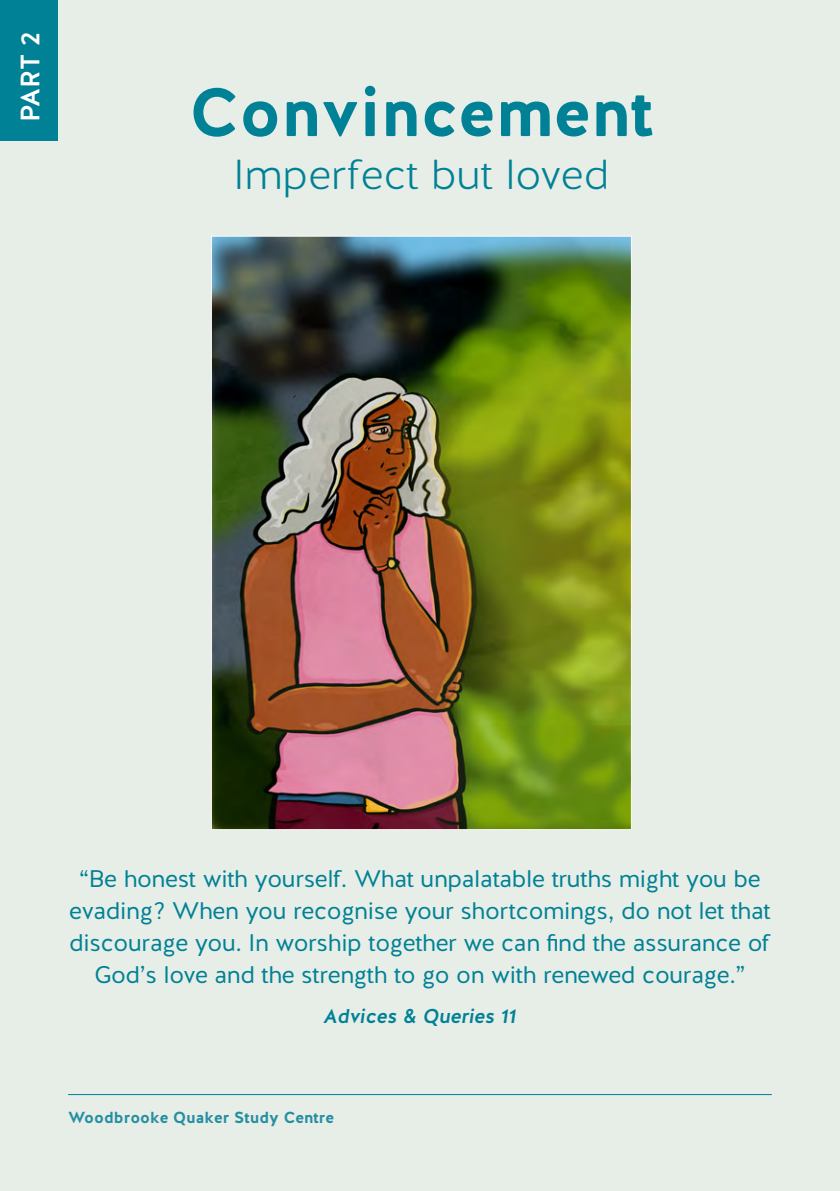
<style>
.page{position:relative;width:840px;height:1191px;background:#fff}
.page>*{position:absolute;margin:0;border:0;box-sizing:border-box;transform-origin:0 0}
.t1{font:700 68px "Halis R";color:#008195}
.t2{font:300 42px "Halis R";color:#008195}
.t3{font:500 26.6px "Halis R";color:#fff}
.Booking_Info{font:24px/32px "Halis R";letter-spacing:-.015em;color:#008195;text-align:center}
.Booking_Info-2{font:italic 500 20px "Halis GR";letter-spacing:-.01em;color:#008195}
.Body_Copy_Brochure{font:700 16px "Halis R";color:#258fa2}
</style>
<div class="page">
<div style="left:0;top:0;width:839px;height:1191px;background:#e7ede7"></div>
<div style="left:0;top:0;width:58px;height:140px;background:#008195"></div>
<img style="left:213px;top:238px;width:416px;height:590px">
<hr style="left:68px;top:1094px;width:703px;height:1px;background:#008195">
<p class="t3" style="left:13px;top:122px;width:91px;rotate:-90deg">PART 2</p>
<p class="t1" style="left:189px;top:68px;width:465px">Convincement</p>
<p class="t2" style="left:233px;top:148px;width:377px">Imperfect but loved</p>
<p class="Booking_Info" style="left:69px;top:863px;width:702px">“Be honest with yourself. What unpalatable truths might you be evading? When you recognise your shortcomings, do not let that discourage you. In worship together we can find the assurance of God’s love and the strength to go on with renewed courage.”</p>
<p class="Booking_Info-2" style="left:323px;top:1003px;width:194px">Advices &amp; Queries 11</p>
<p class="Body_Copy_Brochure" style="left:68px;top:1107px;width:267px">Woodbrooke Quaker Study Centre</p>
</div>
